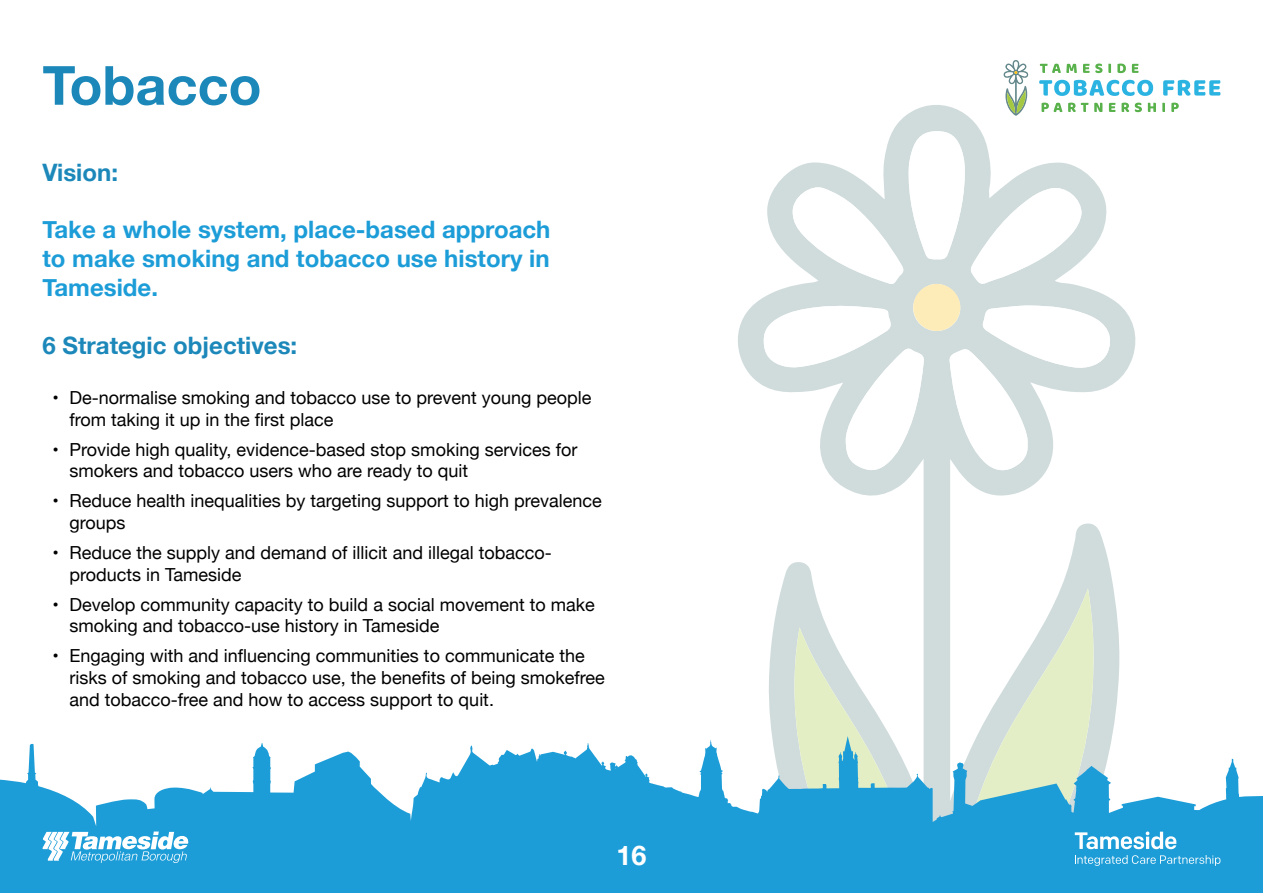
<style>
.page{position:relative;width:1263px;height:893px;background:#fff}
.page>*{position:absolute;margin:0;border:0;box-sizing:border-box;transform-origin:0 0}
.t1{font:700 54px "Helvetica Neue";color:#1c88ba}
.t2{font:700 27px "Helvetica Neue";color:#fff}
.t3{font:700 24px/28.8px "Helvetica Neue";color:#1d9dd8;text-align:justify}
.t4{font:700 24px "Helvetica Neue";color:#1c88ba}
.t5{font:18px/21.6px "Helvetica Neue";color:#000}
</style>
<div class="page">
<svg style="left:738px;top:102px;width:401px;height:634px"></svg>
<svg style="left:949px;top:305px;width:165px;height:167px"></svg>
<svg style="left:778px;top:627px;width:146px;height:109px"></svg>
<svg style="left:792px;top:131px;width:290px;height:154px"></svg>
<svg style="left:763px;top:305px;width:162px;height:167px"></svg>
<div style="left:913px;top:284px;width:47px;height:47px;background:#feecb8;border-radius:50%"></div>
<svg style="left:0;top:736px;width:1263px;height:157px;fill:#1d9dd8"></svg>
<svg style="left:949px;top:588px;width:271px;height:305px"></svg>
<svg style="left:42px;top:831px;width:147px;height:32px"></svg>
<svg style="left:1003px;top:60px;width:25px;height:56px"></svg>
<svg style="left:1040px;top:64px;width:37px;height:9px"></svg>
<svg style="left:1083px;top:64px;width:6px;height:9px"></svg>
<svg style="left:1095px;top:64px;width:7px;height:9px"></svg>
<svg style="left:1108px;top:64px;width:3px;height:9px"></svg>
<svg style="left:1117px;top:64px;width:9px;height:9px"></svg>
<svg style="left:1132px;top:64px;width:6px;height:9px"></svg>
<svg style="left:1041px;top:103px;width:21px;height:9px"></svg>
<svg style="left:1068px;top:103px;width:20px;height:9px"></svg>
<svg style="left:1094px;top:103px;width:8px;height:9px"></svg>
<svg style="left:1109px;top:103px;width:6px;height:9px"></svg>
<svg style="left:1121px;top:103px;width:8px;height:9px"></svg>
<svg style="left:1135px;top:103px;width:7px;height:9px"></svg>
<svg style="left:1148px;top:103px;width:8px;height:9px"></svg>
<svg style="left:1162px;top:103px;width:3px;height:9px"></svg>
<svg style="left:1171px;top:103px;width:8px;height:9px"></svg>
<svg style="left:1039px;top:80px;width:114px;height:16px"></svg>
<svg style="left:1163px;top:80px;width:57px;height:16px"></svg>
<h1 class="t1" style="left:43px;top:43px;width:220px">Tobacco</h1>
<h3 class="t4" style="left:43px;top:153px;width:77px">Vision:</h3>
<h3 class="t3" style="left:43px;top:216px;width:509px">Take a whole system, place-based approach to make smoking and tobacco use history in Tameside.</h3>
<h3 class="t4" style="left:43px;top:326px;width:256px">6 Strategic objectives:</h3>
<p class="t5" style="left:70px;top:388px;width:523px;text-indent:-17px">• De-normalise smoking and tobacco use to prevent young people from taking it up in the first place</p>
<p class="t5" style="left:70px;top:439px;width:509px;text-indent:-17px">• Provide high quality, evidence-based stop smoking services for smokers and tobacco users who are ready to quit</p>
<p class="t5" style="left:70px;top:491px;width:534px;text-indent:-17px">• Reduce health inequalities by targeting support to high prevalence groups</p>
<p class="t5" style="left:70px;top:543px;width:484px;text-indent:-17px">• Reduce the supply and demand of illicit and illegal tobacco&shy;products in Tameside</p>
<p class="t5" style="left:70px;top:595px;width:527px;text-indent:-17px">• Develop community capacity to build a social movement to make smoking and tobacco-use history in Tameside</p>
<p class="t5" style="left:70px;top:646px;width:537px;text-indent:-17px">• Engaging with and influencing communities to communicate the risks of smoking and tobacco use, the benefits of being smokefree and tobacco-free and how to access support to quit.</p>
<h2 class="t2" style="left:616px;top:834px;width:32px">16</h2>
</div>
